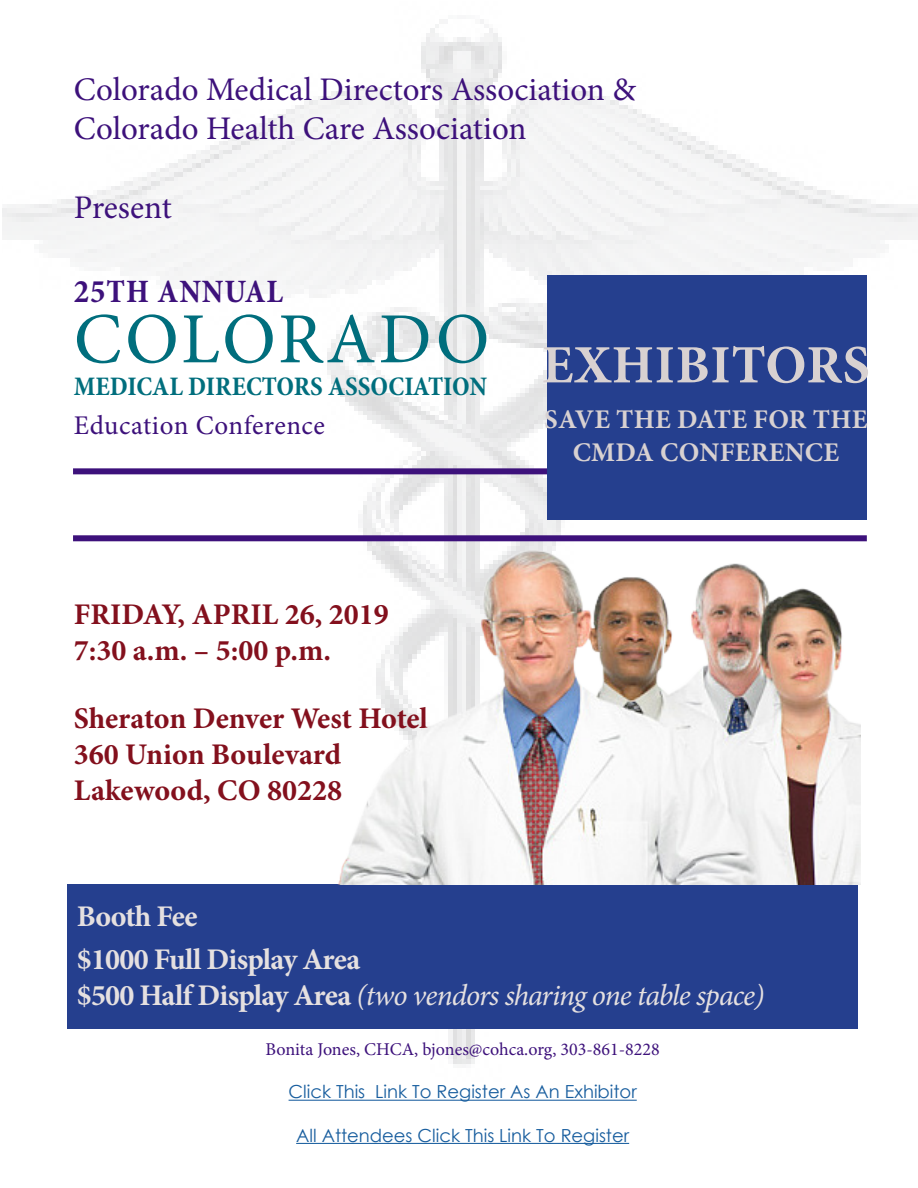
<style>
.page{position:relative;width:918px;height:1188px;background:#fff}
.page>*{position:absolute;margin:0;border:0;box-sizing:border-box;transform-origin:0 0}
.t1{font:72px "Minion Pro";letter-spacing:.04em;color:#006e7d}
.t2{font:700 54px "Minion Pro";letter-spacing:.01em;color:#d8d1d1}
.t3{font:33px "Minion Pro";color:#3d117b}
.t4{font:700 condensed 33px "Minion Pro";letter-spacing:.03em;color:#3d117b}
.t5{font:700 30px "Minion Pro";color:#83101d}
.t6{font:italic 30px "Minion Pro";letter-spacing:-.03em;color:#e5e0e0}
.t7{font:700 30px "Minion Pro";letter-spacing:-.025em;color:#e5e0e0}
.t8{font:700 27px/32.4px "Minion Pro";letter-spacing:.01em;color:#d8d1d1;text-align:center}
.t9{font:700 condensed 27px "Minion Pro";color:#006e7d}
.t10{font:27px "Minion Pro";letter-spacing:.02em;color:#3d117b}
.t11{font:18px "Century Gothic";color:#175d9e}
.t12{font:18px "Minion Pro";color:#3d117b}
.s1{font-weight:700;font-style:normal}
</style>
<div class="page">
<img style="left:3px;top:19px;width:915px;height:1045px">
<div style="left:547px;top:275px;width:320px;height:244px;background:#253f8e"></div>
<div style="left:68px;top:885px;width:790px;height:144px;background:#253f8e"></div>
<div style="left:73px;top:468px;width:474px;height:6px;background:#3d117b"></div>
<div style="left:73px;top:535px;width:794px;height:6px;background:#3d117b"></div>
<hr style="left:289px;top:1100px;width:348px;height:1px;background:#175d9e">
<hr style="left:296px;top:1143px;width:333px;height:1px;background:#175d9e">
<img style="left:314px;top:544px;width:546px;height:341px">
<p class="t3" style="left:74px;top:67px;width:564px">Colorado Medical Directors Association &amp;</p>
<p class="t3" style="left:74px;top:107px;width:454px">Colorado Health Care Association</p>
<p class="t3" style="left:74px;top:186px;width:100px">Present</p>
<p class="t4" style="left:74px;top:269px;width:211px">25TH ANNUAL</p>
<p class="t1" style="left:74px;top:291px;width:417px">COLORADO</p>
<p class="t9" style="left:74px;top:367px;width:415px">MEDICAL DIRECTORS ASSOCIATION</p>
<p class="t10" style="left:74px;top:407px;width:253px">Education Conference</p>
<p class="t2" style="left:542px;top:327px;width:329px">EXHIBITORS</p>
<p class="t8" style="left:544px;top:403px;width:325px">SAVE THE DATE FOR THE<br>CMDA CONFERENCE</p>
<p class="t5" style="left:74px;top:593px;width:317px">FRIDAY, APRIL 26, 2019</p>
<p class="t5" style="left:74px;top:629px;width:259px">7:30 a.m. – 5:00 p.m.</p>
<p class="t5" style="left:74px;top:698px;width:356px">Sheraton Denver West Hotel</p>
<p class="t5" style="left:74px;top:734px;width:269px">360 Union Boulevard</p>
<p class="t5" style="left:74px;top:770px;width:270px">Lakewood, CO 80228</p>
<p class="t7" style="left:77px;top:895px;width:122px">Booth Fee</p>
<p class="t7" style="left:77px;top:938px;width:285px">$1000 Full Display Area</p>
<p class="t6" style="left:77px;top:975px;width:689px"><span class="s1">$500 Half Display Area</span> (two vendors sharing one table space)</p>
<p class="t12" style="left:266px;top:1037px;width:396px">Bonita Jones, CHCA, bjones@cohca.org, 303-861-8228</p>
<p class="t11" style="left:289px;top:1079px;width:350px">Click This Link To Register As An Exhibitor</p>
<p class="t11" style="left:296px;top:1123px;width:335px">All Attendees Click This Link To Register</p>
</div>
